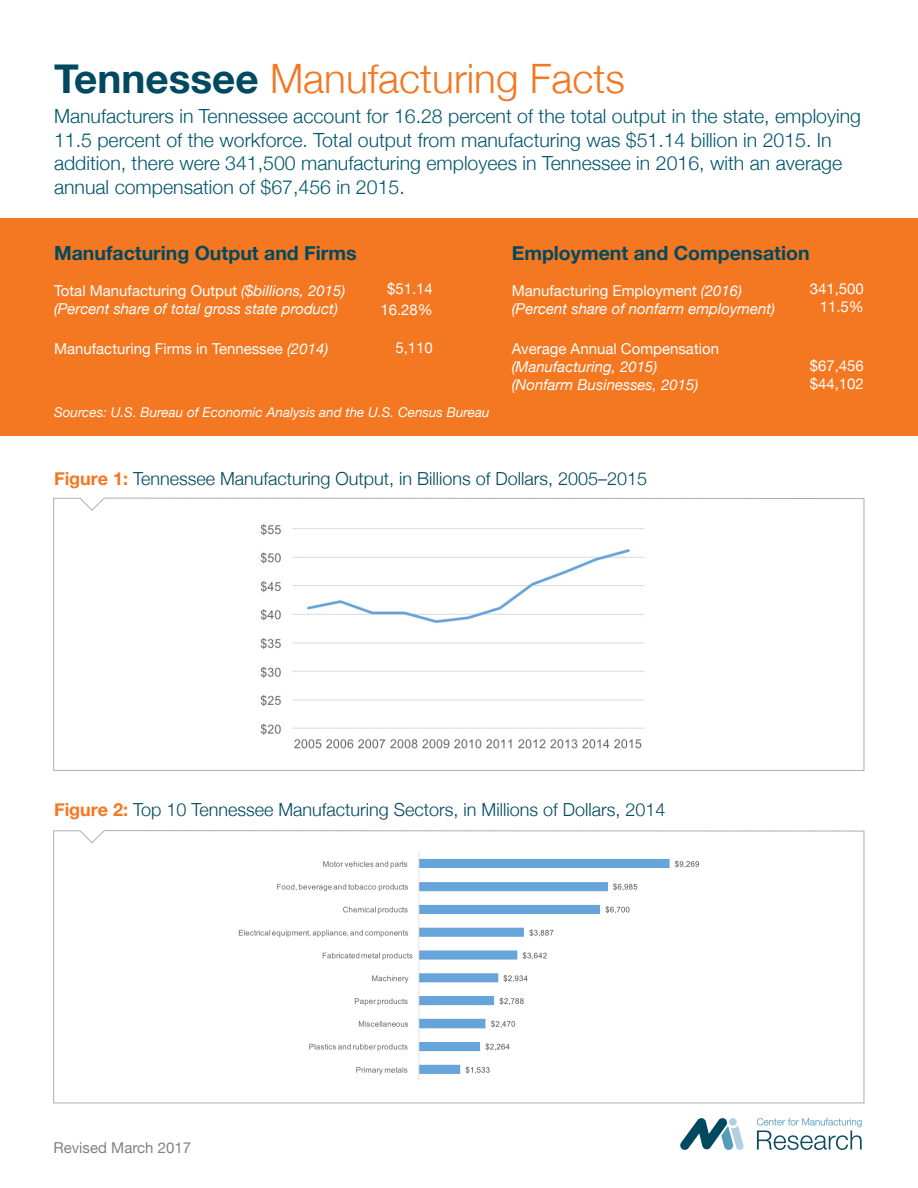
<style>
.page{position:relative;width:918px;height:1188px;background:#fff}
.page>*{position:absolute;margin:0;border:0;box-sizing:border-box;transform-origin:0 0}
.t1{font:300 40.5px "Helvetica Neue";color:#f47721}
.t2{font:300 19.5px/23.4px "Helvetica Neue";color:#00566f}
.t3{font:700 19.5px "Helvetica Neue";color:#004960}
.t4{font:300 18px "Helvetica Neue";color:#004960}
.t5{font:15px "Helvetica Neue";color:#fff}
.t6{font:italic 15px "Helvetica Neue";color:#fff}
.t7{font:15px "Helvetica Neue";color:#808285}
.t8{font:italic 13.5px "Helvetica Neue";color:#fff}
.s1{font-weight:700;color:#004960}
.s2{font-style:italic}
.s3{font-weight:700;color:#f47721}
</style>
<div class="page">
<svg style="left:53px;top:498px;width:811px;height:273px"></svg>
<svg style="left:53px;top:830px;width:811px;height:273px"></svg>
<div style="left:0;top:218px;width:918px;height:218px;background:#f47721"></div>
<img style="left:253px;top:514px;width:405px;height:243px">
<img style="left:219px;top:844px;width:486px;height:243px">
<svg style="left:757px;top:1118px;width:105px;height:32px"></svg>
<svg style="left:680px;top:1118px;width:64px;height:32px"></svg>
<div style="left:729px;top:1118px;width:8px;height:8px;background:#b1d0e2;border-radius:50%"></div>
<p class="t1" style="left:54px;top:46px;width:573px"><span class="s1">Tennessee</span> Manufacturing Facts</p>
<p class="t2" style="left:54px;top:103px;width:809px">Manufacturers in Tennessee account for 16.28 percent of the total output in the state, employing 11.5 percent of the workforce. Total output from manufacturing was $51.14 billion in 2015. In addition, there were 341,500 manufacturing employees in Tennessee in 2016, with an average annual compensation of $67,456 in 2015.</p>
<p class="t3" style="left:54px;top:238px;width:304px">Manufacturing Output and Firms</p>
<p class="t5" style="left:54px;top:280px;width:293px">Total Manufacturing Output <span class="s2">($billions, 2015)</span></p>
<p class="t6" style="left:54px;top:298px;width:285px">(Percent share of total gross state product)</p>
<p class="t5" style="left:54px;top:338px;width:276px">Manufacturing Firms in Tennessee <span class="s2">(2014)</span></p>
<p class="t5" style="left:387px;top:278px;width:47px">$51.14</p>
<p class="t5" style="left:380px;top:299px;width:54px">16.28%</p>
<p class="t5" style="left:395px;top:337px;width:39px">5,110</p>
<p class="t8" style="left:54px;top:403px;width:437px">Sources: U.S. Bureau of Economic Analysis and the U.S. Census Bureau</p>
<p class="t3" style="left:512px;top:238px;width:299px">Employment and Compensation</p>
<p class="t5" style="left:512px;top:280px;width:232px">Manufacturing Employment <span class="s2">(2016)</span></p>
<p class="t6" style="left:512px;top:298px;width:265px">(Percent share of nonfarm employment)</p>
<p class="t5" style="left:512px;top:338px;width:209px">Average Annual Compensation</p>
<p class="t6" style="left:512px;top:356px;width:147px">(Manufacturing, 2015)</p>
<p class="t6" style="left:512px;top:374px;width:188px">(Nonfarm Businesses, 2015)</p>
<p class="t5" style="left:810px;top:278px;width:56px">341,500</p>
<p class="t5" style="left:820px;top:296px;width:46px">11.5%</p>
<p class="t5" style="left:810px;top:355px;width:56px">$67,456</p>
<p class="t5" style="left:810px;top:373px;width:56px">$44,102</p>
<p class="t4" style="left:54px;top:464px;width:595px"><span class="s3">Figure 1:</span> Tennessee Manufacturing Output, in Billions of Dollars, 2005–2015</p>
<p class="t4" style="left:54px;top:795px;width:613px"><span class="s3">Figure 2:</span> Top 10 Tennessee Manufacturing Sectors, in Millions of Dollars, 2014</p>
<p class="t7" style="left:54px;top:1137px;width:139px">Revised March 2017</p>
</div>
